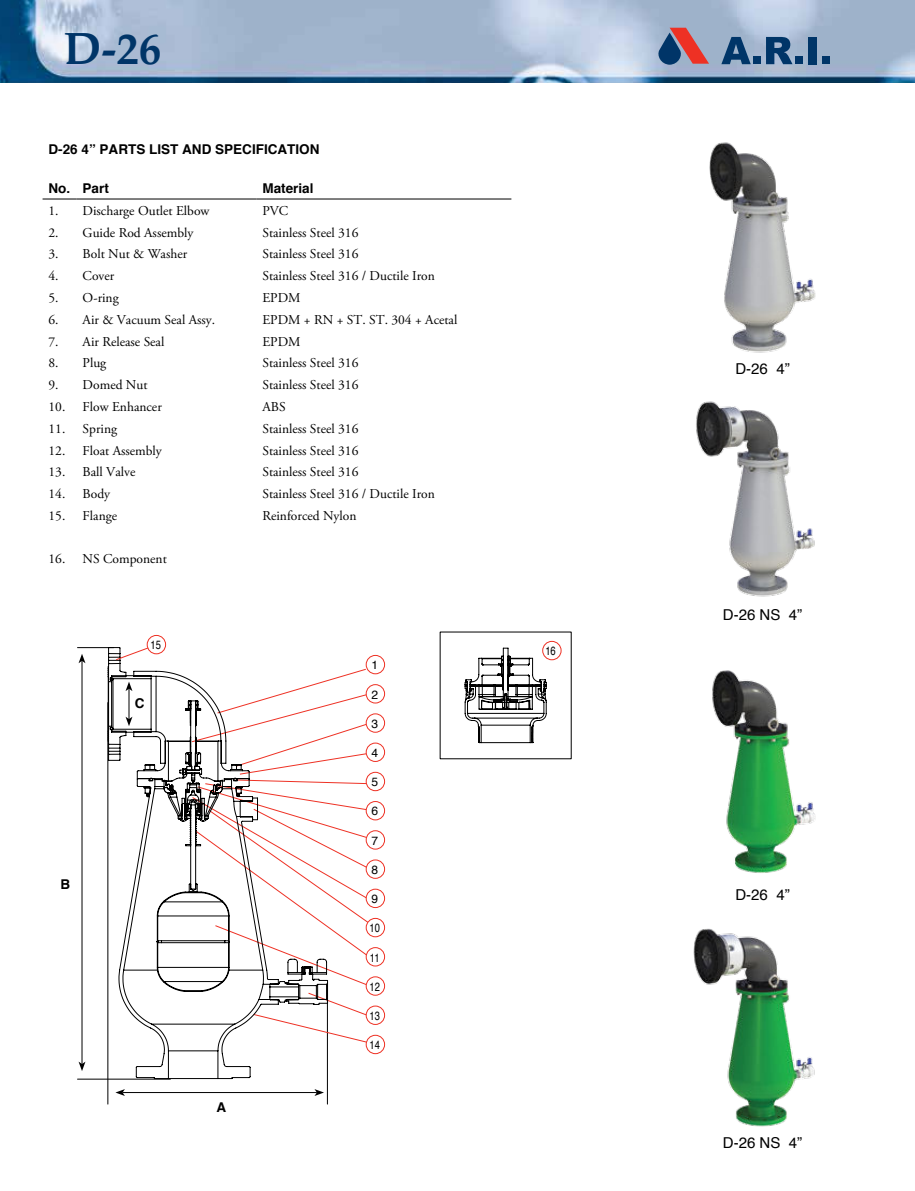
<style>
.page{position:relative;width:915px;height:1191px;background:#fff}
.page>*{position:absolute;margin:0;border:0;box-sizing:border-box;transform-origin:0 0}
.t1{font:700 45px "Palatino";color:#003568}
.t2{font:15px "Helvetica";color:#000}
.t3{font:13.5px "Adobe Garamond Pro";color:#000}
.t4{font:700 13.5px "Helvetica";color:#000}
.t5{font:12px "Helvetica";color:#000;scale:.78 1}
.t6{font:12px "Helvetica";color:#000}
</style>
<div class="page">
<img style="left:0;top:0;width:914px;height:83px">
<svg style="left:656px;top:28px;width:52px;height:37px;background:#926e81"></svg>
<svg style="left:721px;top:37px;width:29px;height:27px"></svg>
<div style="left:752px;top:57px;width:8px;height:7px;background:#003568"></div>
<svg style="left:765px;top:37px;width:27px;height:27px"></svg>
<div style="left:794px;top:57px;width:8px;height:7px;background:#003568"></div>
<div style="left:807px;top:37px;width:9px;height:27px;background:#003568"></div>
<div style="left:821px;top:57px;width:8px;height:7px;background:#003568"></div>
<hr style="left:43px;top:199px;width:34px;height:1px;background:#000">
<hr style="left:77px;top:199px;width:179px;height:1px;background:#000">
<hr style="left:256px;top:199px;width:255px;height:1px;background:#000">
<div style="left:542px;top:641px;width:19px;height:19px;border:1px solid #ee3124;border-radius:50%"></div>
<svg style="left:464px;top:648px;width:82px;height:95px"></svg>
<img style="left:712px;top:670px;width:104px;height:203px">
<img style="left:709px;top:142px;width:107px;height:211px">
<img style="left:693px;top:928px;width:122px;height:199px">
<img style="left:696px;top:401px;width:119px;height:196px">
<hr style="left:327px;top:989px;width:1px;height:115px;background:#000">
<hr style="left:107px;top:702px;width:1px;height:402px;background:#000">
<hr style="left:77px;top:1078px;width:93px;height:1px;background:#000">
<hr style="left:77px;top:647px;width:37px;height:1px;background:#000">
<hr style="left:122px;top:1092px;width:195px;height:1px;background:#000">
<svg style="left:115px;top:1089px;width:10px;height:7px"></svg>
<svg style="left:314px;top:1089px;width:10px;height:7px"></svg>
<hr style="left:82px;top:661px;width:1px;height:403px;background:#000">
<svg style="left:78px;top:1061px;width:7px;height:10px"></svg>
<svg style="left:78px;top:654px;width:7px;height:9px"></svg>
<svg style="left:328px;top:668px;width:48px;height:375px"></svg>
<div style="left:366px;top:772px;width:18px;height:18px;background:#fff;border-radius:50%"></div>
<div style="left:365px;top:772px;width:20px;height:19px;border:1px solid #ee3124;border-radius:50%"></div>
<div style="left:366px;top:743px;width:18px;height:18px;background:#fff;border-radius:50%"></div>
<div style="left:365px;top:742px;width:20px;height:20px;border:1px solid #ee3124;border-radius:50%"></div>
<div style="left:366px;top:714px;width:18px;height:18px;background:#fff;border-radius:50%"></div>
<div style="left:365px;top:713px;width:20px;height:19px;border:1px solid #ee3124;border-radius:50%"></div>
<div style="left:366px;top:684px;width:18px;height:19px;background:#fff;border-radius:50%"></div>
<div style="left:365px;top:684px;width:20px;height:19px;border:1px solid #ee3124;border-radius:50%"></div>
<div style="left:366px;top:655px;width:18px;height:19px;background:#fff;border-radius:50%"></div>
<div style="left:365px;top:655px;width:20px;height:19px;border:1px solid #ee3124;border-radius:50%"></div>
<div style="left:366px;top:801px;width:18px;height:19px;background:#fff;border-radius:50%"></div>
<div style="left:365px;top:801px;width:20px;height:19px;border:1px solid #ee3124;border-radius:50%"></div>
<div style="left:366px;top:830px;width:18px;height:19px;background:#fff;border-radius:50%"></div>
<div style="left:365px;top:830px;width:20px;height:19px;border:1px solid #ee3124;border-radius:50%"></div>
<div style="left:366px;top:860px;width:18px;height:18px;background:#fff;border-radius:50%"></div>
<div style="left:365px;top:859px;width:20px;height:19px;border:1px solid #ee3124;border-radius:50%"></div>
<div style="left:366px;top:889px;width:18px;height:18px;background:#fff;border-radius:50%"></div>
<div style="left:365px;top:888px;width:20px;height:20px;border:1px solid #ee3124;border-radius:50%"></div>
<div style="left:366px;top:918px;width:18px;height:18px;background:#fff;border-radius:50%"></div>
<div style="left:365px;top:918px;width:20px;height:19px;border:1px solid #ee3124;border-radius:50%"></div>
<div style="left:366px;top:947px;width:18px;height:19px;background:#fff;border-radius:50%"></div>
<div style="left:365px;top:947px;width:20px;height:19px;border:1px solid #ee3124;border-radius:50%"></div>
<div style="left:366px;top:976px;width:18px;height:19px;background:#fff;border-radius:50%"></div>
<div style="left:365px;top:976px;width:20px;height:19px;border:1px solid #ee3124;border-radius:50%"></div>
<div style="left:366px;top:1006px;width:18px;height:18px;background:#fff;border-radius:50%"></div>
<div style="left:365px;top:1005px;width:20px;height:19px;border:1px solid #ee3124;border-radius:50%"></div>
<div style="left:366px;top:1035px;width:18px;height:18px;background:#fff;border-radius:50%"></div>
<div style="left:365px;top:1035px;width:20px;height:19px;border:1px solid #ee3124;border-radius:50%"></div>
<svg style="left:108px;top:647px;width:220px;height:432px"></svg>
<svg style="left:115px;top:645px;width:38px;height:15px"></svg>
<div style="left:147px;top:635px;width:18px;height:19px;background:#fff;border-radius:50%"></div>
<div style="left:147px;top:635px;width:19px;height:19px;border:1px solid #ee3124;border-radius:50%"></div>
<h1 class="t1" style="left:64px;top:22px;width:99px">D-26</h1>
<p class="t4" style="left:49px;top:144px;width:272px">D-26 4” PARTS LIST AND SPECIFICATION</p>
<p class="t4" style="left:49px;top:183px;width:62px">No. Part</p>
<p class="t4" style="left:262px;top:183px;width:53px">Material</p>
<p class="t3" style="left:49px;top:205px;width:162px">1. Discharge Outlet Elbow</p>
<p class="t3" style="left:262px;top:205px;width:27px">PVC</p>
<p class="t3" style="left:49px;top:227px;width:146px">2. Guide Rod Assembly</p>
<p class="t3" style="left:262px;top:227px;width:97px">Stainless Steel 316</p>
<p class="t3" style="left:49px;top:249px;width:140px">3. Bolt Nut &amp; Washer</p>
<p class="t3" style="left:262px;top:249px;width:97px">Stainless Steel 316</p>
<p class="t3" style="left:49px;top:270px;width:67px">4. Cover</p>
<p class="t3" style="left:262px;top:270px;width:174px">Stainless Steel 316 / Ductile Iron</p>
<p class="t3" style="left:49px;top:292px;width:72px">5. O-ring</p>
<p class="t3" style="left:262px;top:292px;width:40px">EPDM</p>
<p class="t3" style="left:49px;top:314px;width:168px">6. Air &amp; Vacuum Seal Assy.</p>
<p class="t3" style="left:262px;top:314px;width:196px">EPDM + RN + ST. ST. 304 + Acetal</p>
<p class="t3" style="left:49px;top:336px;width:117px">7. Air Release Seal</p>
<p class="t3" style="left:262px;top:336px;width:40px">EPDM</p>
<p class="t3" style="left:49px;top:358px;width:59px">8. Plug</p>
<p class="t3" style="left:262px;top:358px;width:97px">Stainless Steel 316</p>
<p class="t3" style="left:49px;top:379px;width:100px">9. Domed Nut</p>
<p class="t3" style="left:262px;top:379px;width:97px">Stainless Steel 316</p>
<p class="t3" style="left:49px;top:401px;width:115px">10. Flow Enhancer</p>
<p class="t3" style="left:262px;top:401px;width:25px">ABS</p>
<p class="t3" style="left:49px;top:423px;width:70px">11. Spring</p>
<p class="t3" style="left:262px;top:423px;width:97px">Stainless Steel 316</p>
<p class="t3" style="left:49px;top:445px;width:115px">12. Float Assembly</p>
<p class="t3" style="left:262px;top:445px;width:97px">Stainless Steel 316</p>
<p class="t3" style="left:49px;top:467px;width:88px">13. Ball Valve</p>
<p class="t3" style="left:262px;top:467px;width:97px">Stainless Steel 316</p>
<p class="t3" style="left:49px;top:488px;width:63px">14. Body</p>
<p class="t3" style="left:262px;top:488px;width:174px">Stainless Steel 316 / Ductile Iron</p>
<p class="t3" style="left:49px;top:510px;width:70px">15. Flange</p>
<p class="t3" style="left:262px;top:510px;width:96px">Reinforced Nylon</p>
<p class="t3" style="left:49px;top:553px;width:120px">16. NS Component</p>
<p class="t5" style="left:150px;top:640px;width:15px">15</p>
<p class="t4" style="left:135px;top:697px;width:11px">C</p>
<p class="t4" style="left:61px;top:878px;width:11px">B</p>
<p class="t4" style="left:216px;top:1101px;width:11px">A</p>
<p class="t6" style="left:371px;top:660px;width:8px">1</p>
<p class="t6" style="left:371px;top:689px;width:8px">2</p>
<p class="t6" style="left:371px;top:719px;width:8px">3</p>
<p class="t6" style="left:371px;top:748px;width:8px">4</p>
<p class="t6" style="left:371px;top:777px;width:8px">5</p>
<p class="t6" style="left:371px;top:806px;width:8px">6</p>
<p class="t6" style="left:371px;top:835px;width:8px">7</p>
<p class="t6" style="left:371px;top:865px;width:8px">8</p>
<p class="t6" style="left:371px;top:894px;width:8px">9</p>
<p class="t5" style="left:369px;top:923px;width:15px">10</p>
<p class="t5" style="left:370px;top:952px;width:14px">11</p>
<p class="t5" style="left:369px;top:982px;width:15px">12</p>
<p class="t5" style="left:369px;top:1011px;width:15px">13</p>
<p class="t5" style="left:369px;top:1040px;width:15px">14</p>
<p class="t5" style="left:545px;top:646px;width:15px">16</p>
<p class="t2" style="left:735px;top:363px;width:56px">D-26 4”</p>
<p class="t2" style="left:722px;top:608px;width:81px">D-26 NS 4”</p>
<p class="t2" style="left:735px;top:889px;width:56px">D-26 4”</p>
<p class="t2" style="left:722px;top:1137px;width:81px">D-26 NS 4”</p>
</div>
